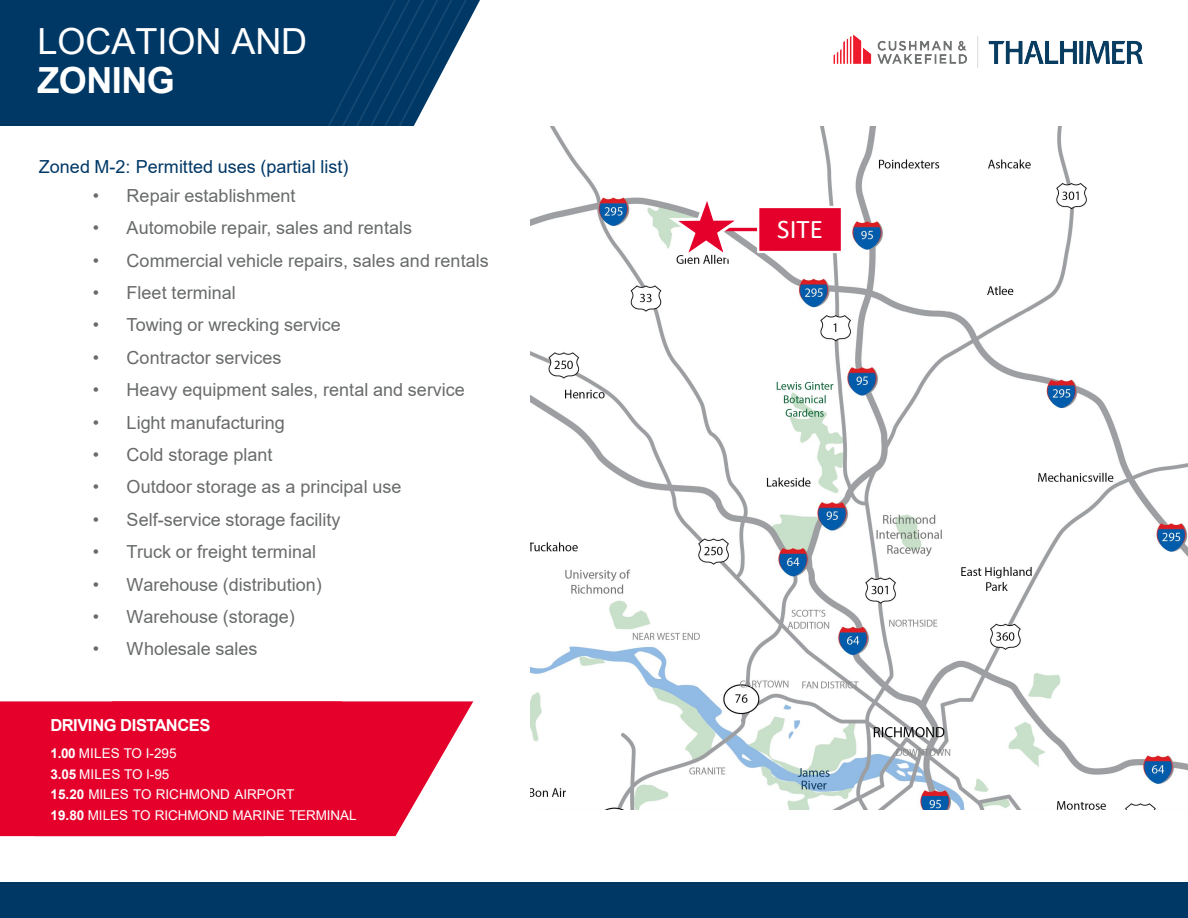
<style>
.page{position:relative;width:1188px;height:918px;background:#fff}
.page>*{position:absolute;margin:0;border:0;box-sizing:border-box;transform-origin:0 0}
.t1{font:36px "Arial";color:#fff}
.t2{font:700 36px "Arial";letter-spacing:-.015em;color:#fff}
.t3{font:27px "Calibri";color:#fff}
.t4{font:18px "Arial";color:#696b6b}
.t5{font:18px "Arial";letter-spacing:.005em;color:#003865}
.t6{font:700 16.5px "Arial";letter-spacing:-.03em;color:#fff}
.t7{font:13.5px "Arial";color:#fff}
.s1{font-weight:700}
</style>
<div class="page">
<img style="left:530px;top:126px;width:658px;height:684px">
<div style="left:0;top:0;width:480px;height:126px;background:#003865"></div>
<svg style="left:326px;top:0;width:142px;height:126px"></svg>
<div style="left:0;top:701px;width:34px;height:135px;background:#e4002b"></div>
<hr style="left:702px;top:228px;width:56px;height:3px;background:#e4002b">
<svg style="left:664px;top:192px;width:85px;height:72px"></svg>
<div style="left:757px;top:206px;width:86px;height:47px;background:#e4002b;border:2px solid #fff"></div>
<svg style="left:34px;top:701px;width:439px;height:135px;background:#e6163e"></svg>
<img style="left:833px;top:34px;width:310px;height:34px">
<div style="left:0;top:882px;width:1188px;height:36px;background:#003865"></div>
<p class="t1" style="left:38px;top:16px;width:271px">LOCATION AND</p>
<p class="t2" style="left:38px;top:55px;width:139px">ZONING</p>
<p class="t5" style="left:39px;top:155px;width:311px">Zoned M-2: Permitted uses (partial list)</p>
<p class="t4" style="left:93px;top:183px;width:204px">• Repair establishment</p>
<p class="t4" style="left:93px;top:216px;width:321px">• Automobile repair, sales and rentals</p>
<p class="t4" style="left:93px;top:248px;width:398px">• Commercial vehicle repairs, sales and rentals</p>
<p class="t4" style="left:93px;top:280px;width:145px">• Fleet terminal</p>
<p class="t4" style="left:93px;top:313px;width:250px">• Towing or wrecking service</p>
<p class="t4" style="left:93px;top:345px;width:190px">• Contractor services</p>
<p class="t4" style="left:93px;top:378px;width:373px">• Heavy equipment sales, rental and service</p>
<p class="t4" style="left:93px;top:410px;width:193px">• Light manufacturing</p>
<p class="t4" style="left:93px;top:442px;width:181px">• Cold storage plant</p>
<p class="t4" style="left:93px;top:475px;width:310px">• Outdoor storage as a principal use</p>
<p class="t4" style="left:93px;top:507px;width:249px">• Self-service storage facility</p>
<p class="t4" style="left:93px;top:540px;width:225px">• Truck or freight terminal</p>
<p class="t4" style="left:93px;top:572px;width:231px">• Warehouse (distribution)</p>
<p class="t4" style="left:93px;top:604px;width:204px">• Warehouse (storage)</p>
<p class="t4" style="left:93px;top:637px;width:166px">• Wholesale sales</p>
<p class="t6" style="left:51px;top:713px;width:162px">DRIVING DISTANCES</p>
<p class="t7" style="left:51px;top:744px;width:128px"><span class="s1">1.00</span> MILES TO I-295</p>
<p class="t7" style="left:51px;top:765px;width:120px"><span class="s1">3.05</span> MILES TO I-95</p>
<p class="t7" style="left:51px;top:785px;width:245px"><span class="s1">15.20</span> MILES TO RICHMOND AIRPORT</p>
<p class="t7" style="left:51px;top:806px;width:308px"><span class="s1">19.80</span> MILES TO RICHMOND MARINE TERMINAL</p>
<p class="t3" style="left:777px;top:210px;width:47px">SITE</p>
</div>
